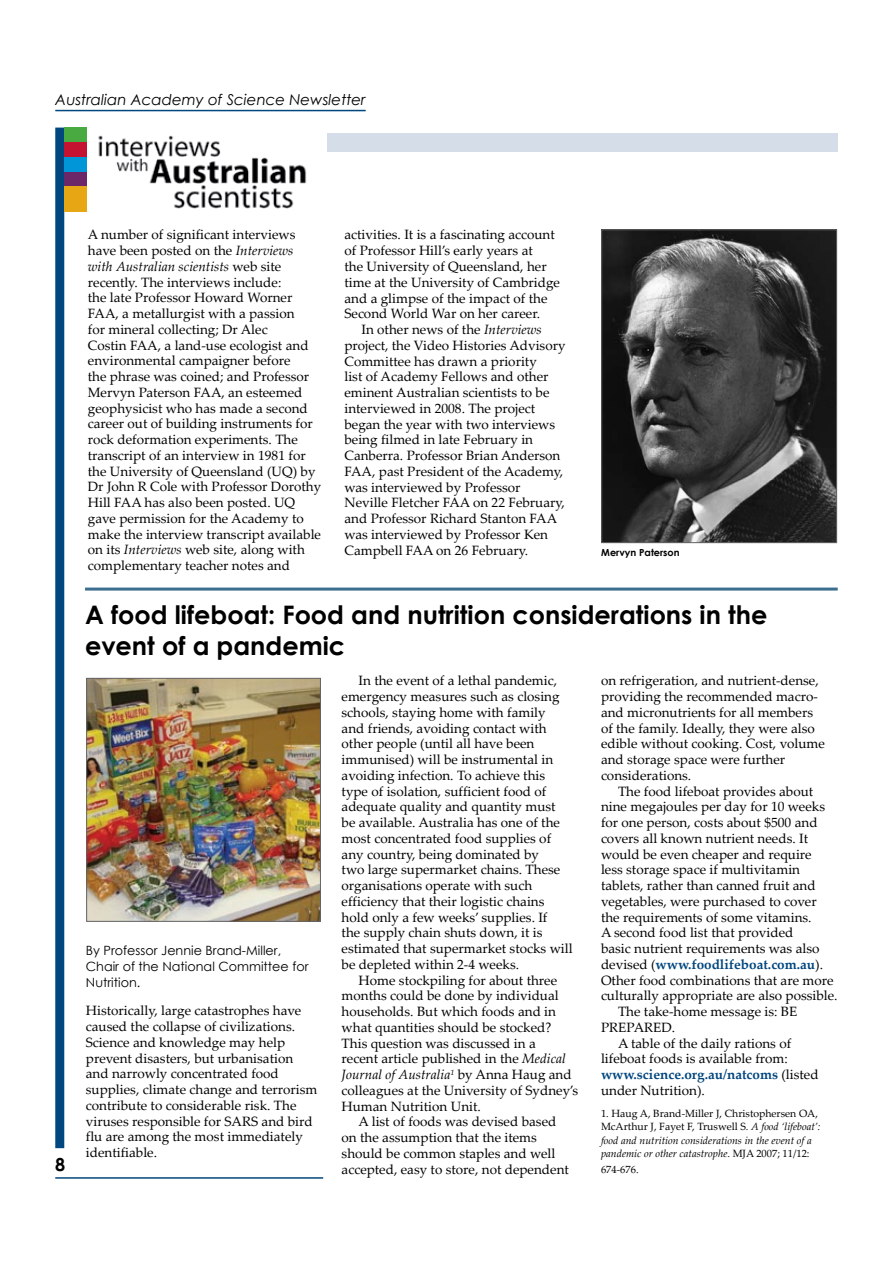
<style>
.page{position:relative;width:893px;height:1263px;background:#fff}
.page>*{position:absolute;margin:0;border:0;box-sizing:border-box;transform-origin:0 0}
.t1{font:700 25.5px/30.6px "Century Gothic";color:#000}
.t2{font:700 18px "Century Gothic";color:#000}
.t3{font:italic 15px "Century Gothic";color:#000}
.t4{font:13.5px/15.8px "Palatino Linotype";color:#000}
.t5{font:700 13.5px "Palatino Linotype";color:#00467f}
.t6{font:italic 13.5px "Palatino Linotype";color:#000}
.t7{font:12.75px/15.8px "Century Gothic";color:#000}
.t8{font:italic 10.5px/13.5px "Palatino Linotype";color:#000}
.t9{font:10.5px "Palatino Linotype";color:#000}
.t10{font:700 9.75px "Century Gothic";color:#000}
.s1{font-style:italic}
.s2{font-style:normal}
.s3{font-weight:400;color:#000}
</style>
<div class="page">
<hr style="left:55px;top:110px;width:311px;height:1px;background:#00467f">
<div style="left:55px;top:128px;width:9px;height:1020px;background:#00467f"></div>
<hr style="left:55px;top:1177px;width:268px;height:2px;background:#00467f">
<hr style="left:85px;top:587px;width:753px;height:3px;background:#3b6e8f">
<img style="left:603px;top:231px;width:232px;height:310px">
<div style="left:601px;top:229px;width:236px;height:314px;border:1px solid #636467"></div>
<img style="left:88px;top:680px;width:231px;height:240px">
<div style="left:86px;top:678px;width:235px;height:244px;border:1px solid #636467"></div>
<img style="left:98px;top:135px;width:209px;height:74px">
<div style="left:64px;top:186px;width:22px;height:25px;background:#e7a614"></div>
<div style="left:64px;top:142px;width:22px;height:15px;background:#c41230"></div>
<div style="left:64px;top:171px;width:22px;height:15px;background:#6c2769"></div>
<div style="left:64px;top:127px;width:22px;height:15px;background:#4aaa42"></div>
<div style="left:64px;top:157px;width:22px;height:14px;background:#0096d7"></div>
<div style="left:327px;top:133px;width:511px;height:19px;background:#d5dee8"></div>
<p class="t3" style="left:55px;top:89px;width:312px">Australian Academy of Science Newsletter</p>
<p class="t4" style="left:88px;top:226px;width:235px">A number of significant interviews have been posted on the <span class="s1">Interviews with Australian scientists</span> web site recently. The interviews include:<br>the late Professor Howard Worner FAA, a metallurgist with a passion<br>for mineral collecting; Dr Alec<br>Costin FAA, a land-use ecologist and environmental campaigner before<br>the phrase was coined; and Professor Mervyn Paterson FAA, an esteemed geophysicist who has made a second career out of building instruments for rock deformation experiments. The transcript of an interview in 1981 for the University of Queensland (UQ) by Dr John R Cole with Professor Dorothy Hill FAA has also been posted. UQ gave permission for the Academy to make the interview transcript available on its <span class="s1">Interviews</span> web site, along with complementary teacher notes and</p>
<p class="t4" style="left:344px;top:226px;width:217px">activities. It is a fascinating account of Professor Hill’s early years at<br>the University of Queensland, her time at the University of Cambridge and a glimpse of the impact of the Second World War on her career.</p>
<p class="t4" style="left:344px;top:321px;width:223px;text-indent:17px">In other news of the <span class="s1">Interviews </span>project, the Video Histories Advisory Committee has drawn a priority<br>list of Academy Fellows and other eminent Australian scientists to be interviewed in 2008. The project began the year with two interviews being filmed in late February in Canberra. Professor Brian Anderson FAA, past President of the Academy, was interviewed by Professor Neville Fletcher FAA on 22 February, and Professor Richard Stanton FAA was interviewed by Professor Ken Campbell FAA on 26 February.</p>
<p class="t10" style="left:601px;top:545px;width:80px">Mervyn Paterson</p>
<h2 class="t2" style="left:55px;top:1151px;width:12px">8</h2>
<h1 class="t1" style="left:85px;top:599px;width:684px">A food lifeboat: Food and nutrition considerations in the event of a pandemic</h1>
<p class="t7" style="left:86px;top:943px;width:224px">By Professor Jennie Brand-Miller,<br>Chair of the National Committee for<br>Nutrition.</p>
<p class="t4" style="left:86px;top:1002px;width:233px">Historically, large catastrophes have caused the collapse of civilizations.<br>Science and knowledge may help prevent disasters, but urbanisation and narrowly concentrated food supplies, climate change and terrorism contribute to considerable risk. The viruses responsible for SARS and bird flu are among the most immediately identifiable.</p>
<p class="t4" style="left:342px;top:672px;width:233px;text-indent:17px">In the event of a lethal pandemic, emergency measures such as closing schools, staying home with family<br>and friends, avoiding contact with other people (until all have been immunised) will be instrumental in avoiding infection. To achieve this type of isolation, sufficient food of adequate quality and quantity must be available. Australia has one of the most concentrated food supplies of any country, being dominated by<br>two large supermarket chains. These organisations operate with such efficiency that their logistic chains hold only a few weeks’ supplies. If<br>the supply chain shuts down, it is estimated that supermarket stocks will be depleted within 2-4 weeks.</p>
<p class="t4" style="left:359px;top:972px;width:200px">Home stockpiling for about three</p>
<p class="t4" style="left:342px;top:987px;width:219px">months could be done by individual</p>
<p class="t4" style="left:342px;top:1003px;width:216px">households. But which foods and in</p>
<p class="t4" style="left:342px;top:1019px;width:211px">what quantities should be stocked?</p>
<p class="t4" style="left:342px;top:1035px;width:196px">This question was discussed in a</p>
<p class="t4" style="left:342px;top:1050px;width:226px">recent article published in the <span class="s1">Medical</span></p>
<p class="t6" style="left:342px;top:1065px;width:232px">Journal of Australia<sup>1</sup> <span class="s2">by Anna Haug and</span></p>
<p class="t4" style="left:342px;top:1082px;width:238px">colleagues at the University of Sydney’s</p>
<p class="t4" style="left:342px;top:1098px;width:141px">Human Nutrition Unit.</p>
<p class="t4" style="left:359px;top:1113px;width:199px">A list of foods was devised based</p>
<p class="t4" style="left:342px;top:1129px;width:197px">on the assumption that the items</p>
<p class="t4" style="left:342px;top:1145px;width:215px">should be common staples and well</p>
<p class="t4" style="left:342px;top:1161px;width:229px">accepted, easy to store, not dependent</p>
<p class="t4" style="left:601px;top:672px;width:225px">on refrigeration, and nutrient-dense, providing the recommended macro&shy;and micronutrients for all members of the family. Ideally, they were also edible without cooking. Cost, volume and storage space were further considerations.</p>
<p class="t4" style="left:618px;top:783px;width:197px">The food lifeboat provides about</p>
<p class="t4" style="left:601px;top:798px;width:226px">nine megajoules per day for 10 weeks</p>
<p class="t4" style="left:601px;top:814px;width:218px">for one person, costs about $500 and</p>
<p class="t4" style="left:601px;top:830px;width:209px">covers all known nutrient needs. It</p>
<p class="t4" style="left:601px;top:846px;width:212px">would be even cheaper and require</p>
<p class="t4" style="left:601px;top:861px;width:201px">less storage space if multivitamin</p>
<p class="t4" style="left:601px;top:877px;width:216px">tablets, rather than canned fruit and</p>
<p class="t4" style="left:601px;top:893px;width:217px">vegetables, were purchased to cover</p>
<p class="t4" style="left:601px;top:909px;width:212px">the requirements of some vitamins.</p>
<p class="t4" style="left:601px;top:924px;width:194px">A second food list that provided</p>
<p class="t4" style="left:601px;top:940px;width:220px">basic nutrient requirements was also</p>
<p class="t5" style="left:601px;top:955px;width:224px"><span class="s3">devised (</span>www.foodlifeboat.com.au<span class="s3">).</span></p>
<p class="t4" style="left:601px;top:972px;width:234px">Other food combinations that are more</p>
<p class="t4" style="left:601px;top:987px;width:238px">culturally appropriate are also possible.</p>
<p class="t4" style="left:618px;top:1003px;width:181px">The take-home message is: BE</p>
<p class="t4" style="left:601px;top:1019px;width:76px">PREPARED.</p>
<p class="t4" style="left:618px;top:1035px;width:175px">A table of the daily rations of</p>
<p class="t4" style="left:601px;top:1050px;width:188px">lifeboat foods is available from:</p>
<p class="t5" style="left:601px;top:1065px;width:219px">www.science.org.au/natcoms <span class="s3">(listed</span></p>
<p class="t4" style="left:601px;top:1082px;width:105px">under Nutrition).</p>
<p class="t8" style="left:601px;top:1106px;width:221px"><span class="s2">1. Haug A, Brand-Miller J, Christophersen OA, McArthur J, Fayet F, Truswell S.</span> A food ‘lifeboat’: food and nutrition considerations in the event of a pandemic or other catastrophe<span class="s2">. MJA 2007; 11/12:</span></p>
<p class="t9" style="left:601px;top:1162px;width:39px">674-676.</p>
</div>
